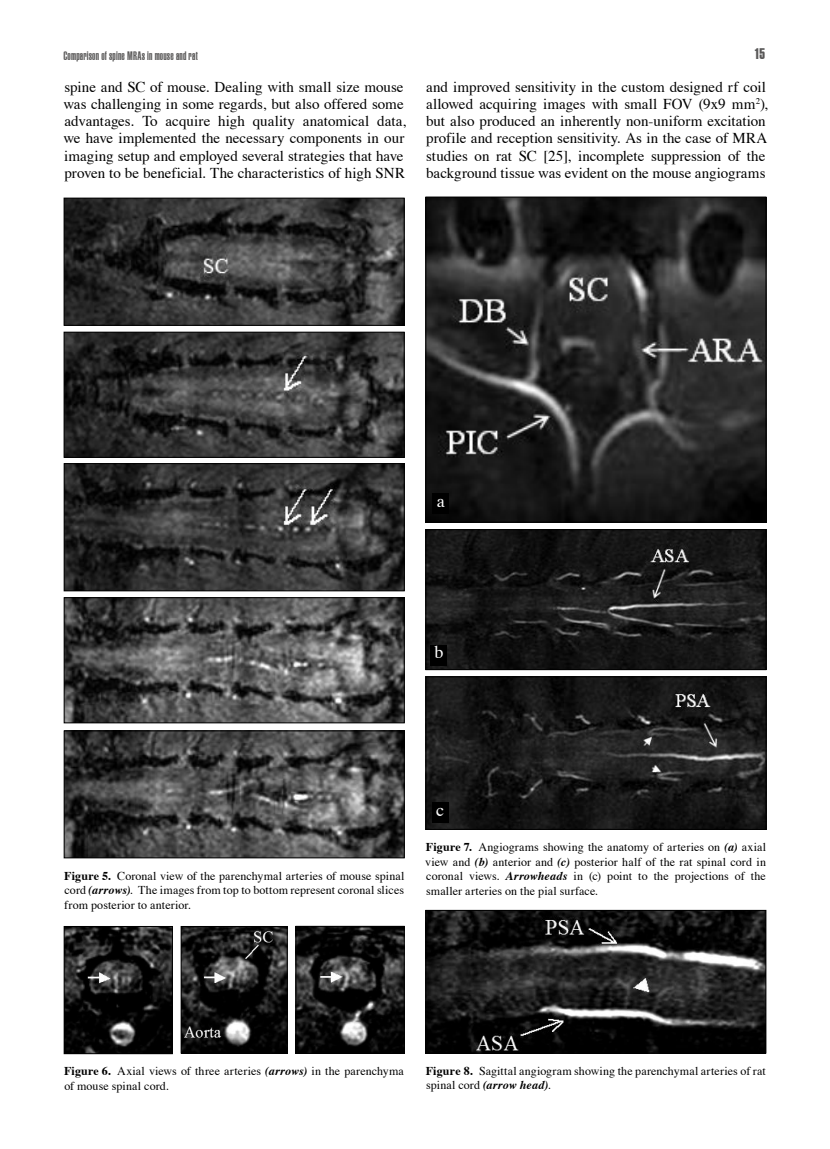
<style>
.page{position:relative;width:830px;height:1149px;background:#fff}
.page>*{position:absolute;margin:0;border:0;box-sizing:border-box;transform-origin:0 0}
.t1{font:18px "Times";color:#fff}
.t2{font:15px/17.1px "Times";color:#000}
.t3{font:15px "Helvetica Compressed Extra";color:#595858}
.t4{font:12px/14.4px "Times";letter-spacing:.01em;color:#000;text-align:justify}
.t5{font:12px "Helvetica Compressed Ultra";letter-spacing:.015em;color:#595858}
.s1{font-weight:700}
.s2{font-weight:700;font-style:italic}
</style>
<div class="page">
<img style="left:66px;top:732px;width:336px;height:123px">
<div style="left:64px;top:730px;width:340px;height:127px;border:1px solid #000"></div>
<img style="left:66px;top:465px;width:336px;height:124px">
<div style="left:64px;top:463px;width:340px;height:128px;border:1px solid #000"></div>
<img style="left:66px;top:599px;width:336px;height:122px">
<div style="left:64px;top:597px;width:340px;height:126px;border:1px solid #000"></div>
<img style="left:66px;top:200px;width:336px;height:123px">
<div style="left:64px;top:198px;width:340px;height:127px;border:1px solid #000"></div>
<img style="left:66px;top:334px;width:336px;height:121px">
<div style="left:64px;top:332px;width:340px;height:125px;border:1px solid #000"></div>
<img style="left:297px;top:927px;width:105px;height:124px">
<div style="left:295px;top:925px;width:109px;height:128px;border:1px solid #000"></div>
<img style="left:66px;top:927px;width:104px;height:124px">
<div style="left:64px;top:925px;width:108px;height:128px;border:1px solid #000"></div>
<img style="left:183px;top:927px;width:102px;height:123px">
<div style="left:181px;top:925px;width:106px;height:127px;border:1px solid #000"></div>
<img style="left:427px;top:678px;width:337px;height:149px">
<div style="left:425px;top:676px;width:341px;height:153px;border:1px solid #000"></div>
<img style="left:427px;top:199px;width:336px;height:321px">
<div style="left:425px;top:197px;width:340px;height:325px;border:1px solid #000"></div>
<img style="left:427px;top:531px;width:336px;height:136px">
<div style="left:425px;top:529px;width:340px;height:140px;border:1px solid #000"></div>
<div style="left:432px;top:493px;width:17px;height:20px;background:#000"></div>
<div style="left:430px;top:644px;width:17px;height:21px;background:#000"></div>
<div style="left:432px;top:802px;width:16px;height:20px;background:#000"></div>
<img style="left:427px;top:911px;width:336px;height:139px">
<div style="left:425px;top:909px;width:340px;height:143px;border:1px solid #000"></div>
<p class="t5" style="left:63px;top:48px;width:136px">Comparison of spine MRAs in mouse and rat</p>
<p class="t3" style="left:754px;top:44px;width:12px">15</p>
<p class="t2" style="left:63px;top:79px;width:344px">spine and SC of mouse. Dealing with small size mouse was challenging in some regards, but also offered some advantages. To acquire high quality anatomical data, we have implemented the necessary components in our imaging setup and employed several strategies that have proven to be beneficial. The characteristics of high SNR</p>
<p class="t2" style="left:426px;top:79px;width:343px">and improved sensitivity in the custom designed rf coil allowed acquiring images with small FOV (9x9 mm<sup>2</sup>), but also produced an inherently non-uniform excitation profile and reception sensitivity. As in the case of MRA studies on rat SC [25], incomplete suppression of the background tissue was evident on the mouse angiograms</p>
<p class="t1" style="left:436px;top:489px;width:9px">a</p>
<p class="t1" style="left:434px;top:640px;width:10px">b</p>
<p class="t4" style="left:64px;top:869px;width:341px"><span class="s1">Figure 5.</span> Coronal view of the parenchymal arteries of mouse spinal cord <span class="s2">(arrows)</span>. The images from top to bottom represent coronal slices from posterior to anterior.</p>
<p class="t1" style="left:436px;top:798px;width:9px">c</p>
<p class="t4" style="left:425px;top:840px;width:342px"><span class="s1">Figure 7.</span> Angiograms showing the anatomy of arteries on <span class="s2">(a)</span> axial view and <span class="s2">(b)</span> anterior and <span class="s2">(c)</span> posterior half of the rat spinal cord in coronal views. <span class="s2">Arrowheads</span> in (c) point to the projections of the smaller arteries on the pial surface.</p>
<p class="t4" style="left:64px;top:1064px;width:341px"><span class="s1">Figure 6.</span> Axial views of three arteries <span class="s2">(arrows)</span> in the parenchyma of mouse spinal cord.</p>
<p class="t4" style="left:425px;top:1063px;width:341px"><span class="s1">Figure 8.</span> Sagittal angiogram showing the parenchymal arteries of rat spinal cord <span class="s2">(arrow head)</span>.</p>
</div>
